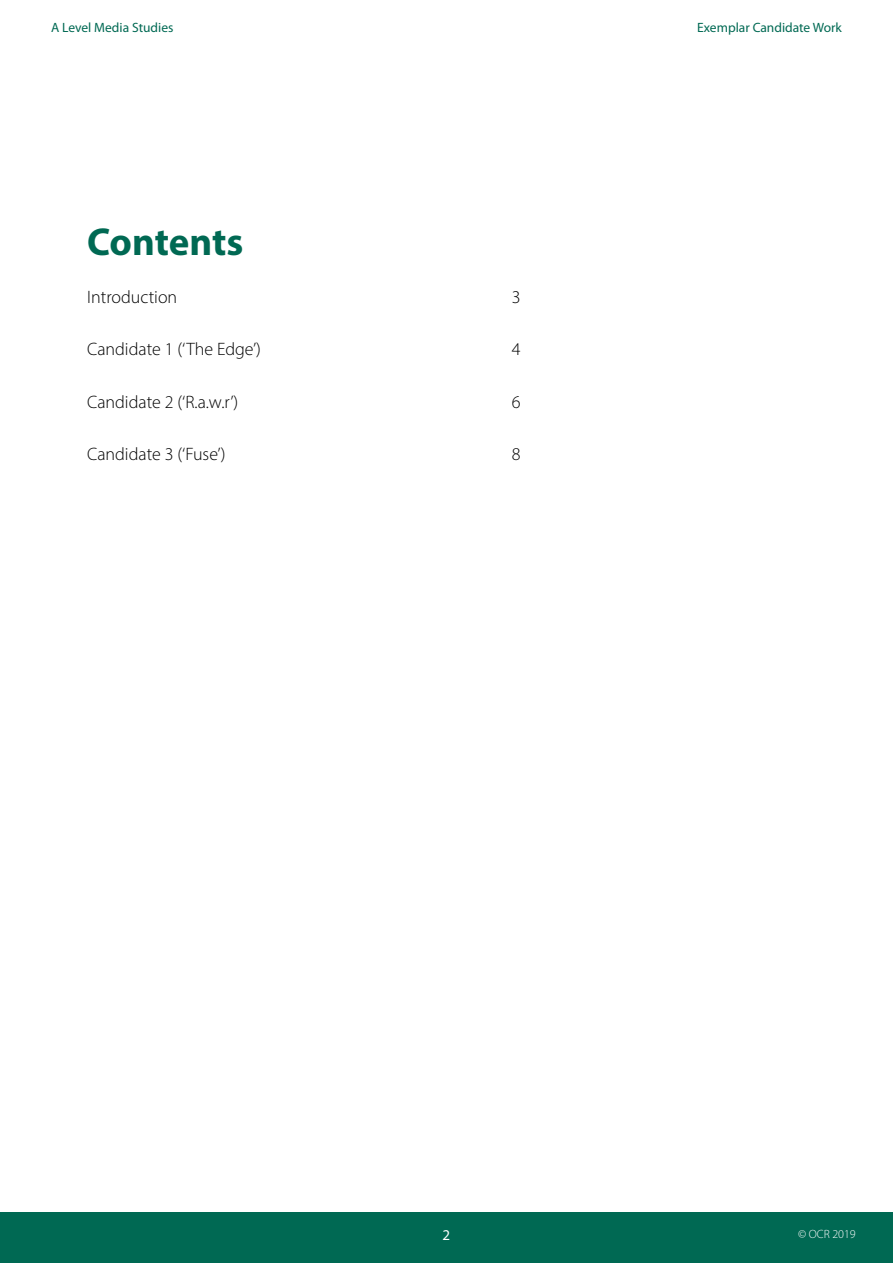
<style>
.page{position:relative;width:893px;height:1263px;background:#fff}
.page>*{position:absolute;margin:0;border:0;box-sizing:border-box;transform-origin:0 0}
.Heading{font:700 39px "Myriad Pro";letter-spacing:-.005em;color:#006953}
.Body_Contents{font:300 18px "Myriad Pro";color:#000}
.t1{font:15px "Myriad Pro";color:#fff}
.t2{font:13.5px "Myriad Pro";color:#006953}
.t3{font:300 12px "Myriad Pro";color:#fff}
</style>
<div class="page">
<div style="left:0;top:1212px;width:893px;height:51px;background:#006953"></div>
<p class="t2" style="left:51px;top:19px;width:124px">A Level Media Studies</p>
<p class="Heading" style="left:87px;top:216px;width:158px">Contents</p>
<p class="Body_Contents" style="left:87px;top:286px;width:92px">Introduction</p>
<p class="Body_Contents" style="left:512px;top:286px;width:10px">3</p>
<p class="Body_Contents" style="left:87px;top:339px;width:175px">Candidate 1 (‘The Edge’)</p>
<p class="Body_Contents" style="left:512px;top:339px;width:10px">4</p>
<p class="Body_Contents" style="left:87px;top:391px;width:153px">Candidate 2 (‘R.a.w.r’)</p>
<p class="Body_Contents" style="left:512px;top:391px;width:10px">6</p>
<p class="Body_Contents" style="left:87px;top:444px;width:140px">Candidate 3 (‘Fuse’)</p>
<p class="Body_Contents" style="left:512px;top:444px;width:10px">8</p>
<p class="t2" style="left:697px;top:19px;width:146px">Exemplar Candidate Work</p>
<p class="t1" style="left:443px;top:1226px;width:9px">2</p>
<p class="t3" style="left:798px;top:1227px;width:59px">© OCR 2019</p>
</div>
